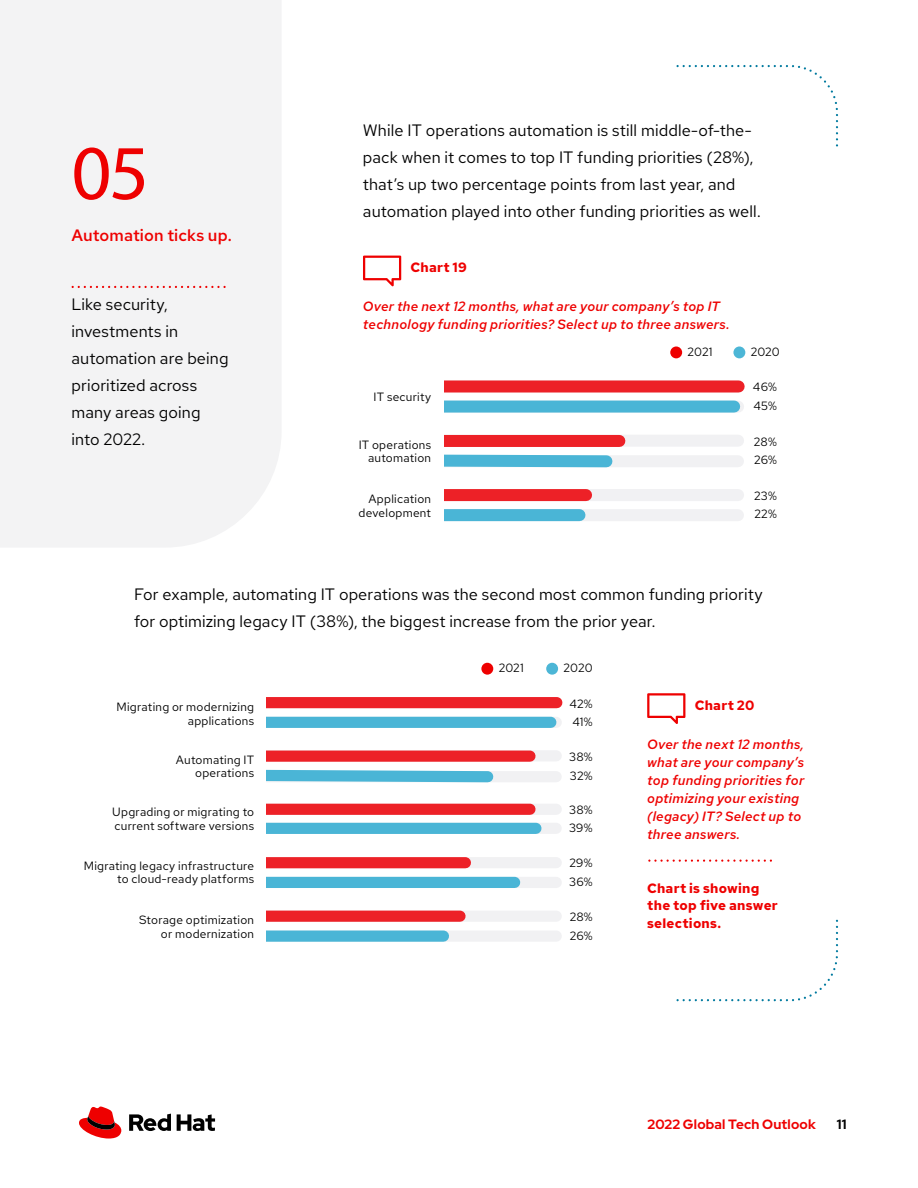
<style>
.page{position:relative;width:918px;height:1188px;background:#fff}
.page>*{position:absolute;margin:0;border:0;box-sizing:border-box;transform-origin:0 0}
.t1{font:78px "Myriad Pro";color:#e00}
.t2{font:16.5px/27px "Red Hat Text";letter-spacing:.005em;color:#000}
.t3{font:500 16.5px "Red Hat Text";letter-spacing:.005em;color:#e00}
.t4{font:italic 500 13.5px/18px "Red Hat Text";letter-spacing:.015em;color:#e00}
.t5{font:700 13.5px/18px "Red Hat Text";letter-spacing:.015em;color:#e00}
.t6{font:700 13.5px "Red Hat Display";letter-spacing:.015em;color:#e00}
.t7{font:700 13.5px "Red Hat Display";color:#000}
.t8{font:12px/18.8px "Red Hat Text";letter-spacing:.02em;color:#000}
</style>
<div class="page">
<svg style="left:79px;top:1107px;width:42px;height:32px"></svg>
<svg style="left:129px;top:1114px;width:86px;height:17px"></svg>
<div style="left:0;top:0;width:281px;height:547px;background:#f3f3f4"></div>
<div style="left:733px;top:347px;width:12px;height:11px;background:#4cb6d6;border-radius:50%"></div>
<div style="left:670px;top:347px;width:12px;height:11px;background:#e00;border-radius:50%"></div>
<svg style="left:363px;top:256px;width:38px;height:30px"></svg>
<svg style="left:73px;top:286px;width:155px;height:2px"></svg>
<div style="left:546px;top:663px;width:12px;height:12px;background:#4cb6d6;border-radius:50%"></div>
<div style="left:481px;top:663px;width:12px;height:12px;background:#e00;border-radius:50%"></div>
<svg style="left:647px;top:693px;width:38px;height:31px"></svg>
<svg style="left:536px;top:823px;width:20px;height:11px"></svg>
<svg style="left:266px;top:750px;width:290px;height:11px"></svg>
<div style="left:265px;top:771px;width:291px;height:11px;background:#f1f1f3"></div>
<div style="left:265px;top:911px;width:291px;height:11px;background:#f1f1f3"></div>
<div style="left:265px;top:931px;width:291px;height:11px;background:#f1f1f3"></div>
<div style="left:265px;top:751px;width:265px;height:11px;background:#ed2127"></div>
<div style="left:265px;top:931px;width:178px;height:11px;background:#4ab5d6"></div>
<div style="left:265px;top:823px;width:271px;height:11px;background:#4ab5d6"></div>
<div style="left:265px;top:911px;width:195px;height:11px;background:#ed2127"></div>
<div style="left:265px;top:877px;width:291px;height:11px;background:#f1f1f3"></div>
<div style="left:265px;top:857px;width:291px;height:11px;background:#f1f1f3"></div>
<div style="left:265px;top:857px;width:200px;height:11px;background:#ed2127"></div>
<div style="left:265px;top:877px;width:250px;height:11px;background:#4ab5d6"></div>
<svg style="left:530px;top:804px;width:26px;height:11px"></svg>
<div style="left:265px;top:804px;width:265px;height:11px;background:#ed2127"></div>
<svg style="left:265px;top:769px;width:229px;height:14px"></svg>
<div style="left:265px;top:717px;width:286px;height:11px;background:#4ab5d6"></div>
<div style="left:265px;top:697px;width:292px;height:11px;background:#ed2127"></div>
<div style="left:442px;top:509px;width:296px;height:12px;background:#f1f1f3"></div>
<div style="left:442px;top:435px;width:296px;height:12px;background:#f1f1f3"></div>
<div style="left:442px;top:455px;width:296px;height:12px;background:#f1f1f3"></div>
<div style="left:442px;top:435px;width:177px;height:12px;background:#ed2127"></div>
<div style="left:442px;top:509px;width:137px;height:12px;background:#4ab5d6"></div>
<div style="left:442px;top:489px;width:296px;height:12px;background:#f1f1f3"></div>
<div style="left:442px;top:489px;width:144px;height:12px;background:#ed2127"></div>
<svg style="left:443px;top:454px;width:170px;height:14px;background:#65c0db"></svg>
<div style="left:442px;top:401px;width:292px;height:12px;background:#4ab5d6"></div>
<div style="left:442px;top:380px;width:297px;height:12px;background:#ed2127"></div>
<svg style="left:676px;top:65px;width:163px;height:82px"></svg>
<svg style="left:676px;top:919px;width:163px;height:83px"></svg>
<svg style="left:649px;top:860px;width:123px;height:2px"></svg>
<h1 class="t1" style="left:72px;top:125px;width:79px">05</h1>
<p class="t3" style="left:72px;top:224px;width:162px">Automation ticks up.</p>
<p class="t2" style="left:72px;top:290px;width:159px">Like security, investments in automation are being prioritized across many areas going into 2022.</p>
<p class="t2" style="left:363px;top:116px;width:399px">While IT operations automation is still middle-of-the&shy;pack when it comes to top IT funding priorities (28%), that’s up two percentage points from last year, and automation played into other funding priorities as well.</p>
<p class="t5" style="left:411px;top:258px;width:58px">Chart 19</p>
<p class="t4" style="left:363px;top:297px;width:368px">Over the next 12 months, what are your company’s top IT technology funding priorities? Select up to three answers.</p>
<p class="t8" style="left:374px;top:387px;width:59px">IT security</p>
<p class="t8" style="left:359px;top:438px;width:74px;line-height:13.5px;text-align:right">IT operations automation</p>
<p class="t8" style="left:359px;top:492px;width:74px;line-height:13.5px;text-align:right">Application development</p>
<p class="t8" style="left:688px;top:342px;width:27px">2021</p>
<p class="t8" style="left:751px;top:342px;width:31px">2020</p>
<p class="t8" style="left:753px;top:377px;width:26px">46%<br>45%</p>
<p class="t8" style="left:754px;top:432px;width:25px">28%<br>26%</p>
<p class="t8" style="left:754px;top:486px;width:24px">23%<br>22%</p>
<p class="t2" style="left:134px;top:581px;width:630px">For example, automating IT operations was the second most common funding priority for optimizing legacy IT (38%), the biggest increase from the prior year.</p>
<p class="t8" style="left:499px;top:659px;width:27px">2021</p>
<p class="t8" style="left:564px;top:659px;width:31px">2020</p>
<p class="t5" style="left:695px;top:696px;width:61px">Chart 20</p>
<p class="t4" style="left:647px;top:735px;width:159px">Over the next 12 months, what are your company’s top funding priorities for optimizing your existing (legacy) IT? Select up to three answers.</p>
<p class="t8" style="left:570px;top:694px;width:25px">42%<br>41%</p>
<p class="t8" style="left:569px;top:747px;width:25px">38%<br>32%</p>
<p class="t8" style="left:569px;top:800px;width:25px">38%<br>39%</p>
<p class="t8" style="left:569px;top:854px;width:25px">29%<br>36%</p>
<p class="t8" style="left:570px;top:908px;width:25px">28%<br>26%</p>
<p class="t8" style="left:117px;top:700px;width:139px;line-height:13.5px;text-align:right">Migrating or modernizing applications</p>
<p class="t8" style="left:176px;top:752px;width:80px;line-height:13.5px;text-align:right">Automating IT operations</p>
<p class="t8" style="left:112px;top:805px;width:143px;line-height:13.5px">Upgrading or migrating to current software versions</p>
<p class="t8" style="left:84px;top:859px;width:172px;line-height:13.5px;text-align:right">Migrating legacy infrastructure to cloud-ready platforms</p>
<p class="t8" style="left:139px;top:913px;width:116px;line-height:13.5px;text-align:right">Storage optimization or modernization</p>
<p class="t5" style="left:647px;top:879px;width:132px">Chart is showing the top five answer selections.</p>
<p class="t6" style="left:647px;top:1116px;width:170px">2022 Global Tech Outlook</p>
<p class="t7" style="left:837px;top:1116px;width:11px">11</p>
</div>
